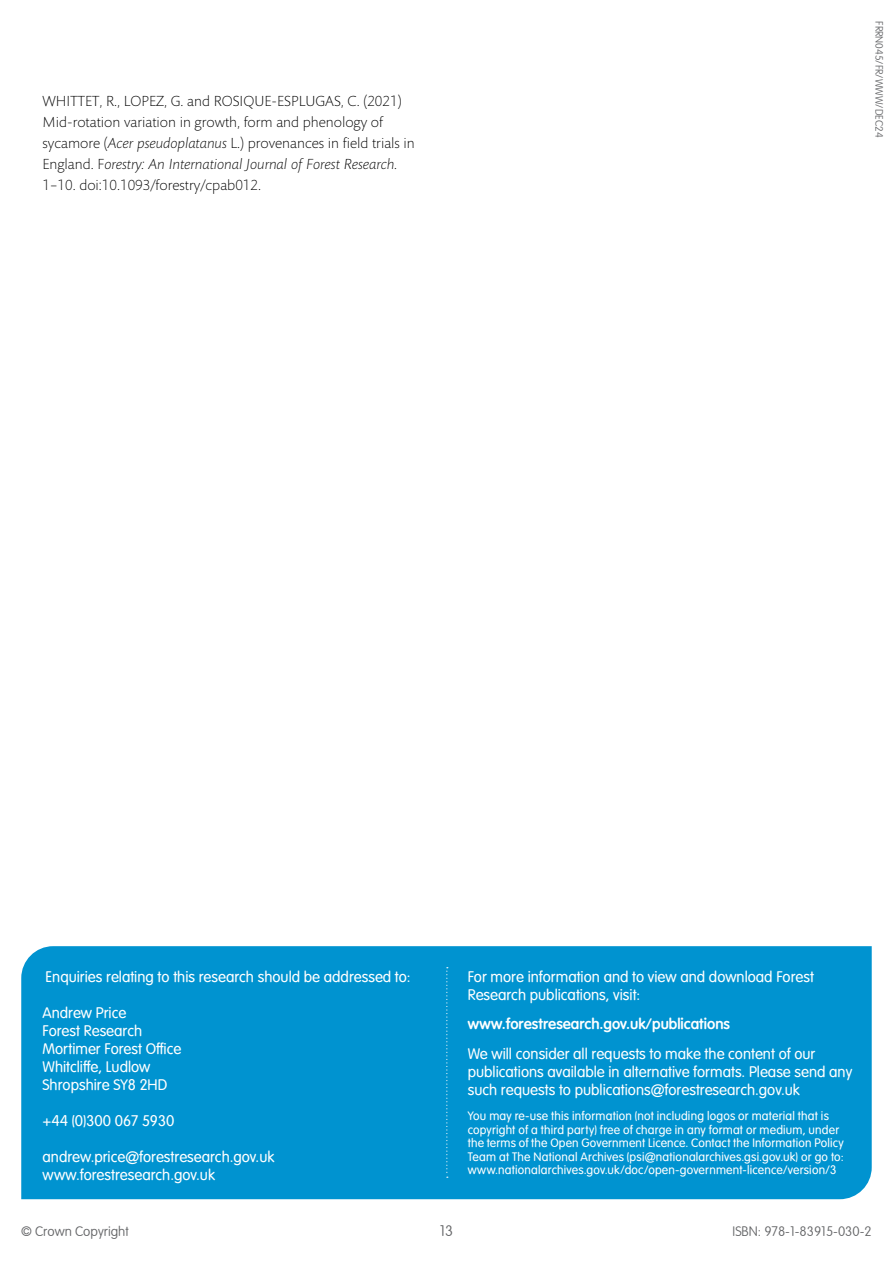
<style>
.page{position:relative;width:893px;height:1263px;background:#fff}
.page>*{position:absolute;margin:0;border:0;box-sizing:border-box;transform-origin:0 0}
.t1{font:15px/18px "VAG Rounded Next";color:#fff}
.Body_text{font:300 15px/21px "Mundo Sans Pro";color:#000}
.t2{font:600 15px "VAG Rounded Next";color:#fff}
.t3{font:300 15px "VAG Rounded Next";color:#636466}
.t4{font:300 13.5px "VAG Rounded Next";color:#636466}
.t5{font:12px/13.5px "VAG Rounded Next";letter-spacing:.015em;color:#fff}
.t6{font:300 10.5px "VAG Rounded Next";color:#636466}
.s1{font-style:italic}
</style>
<div class="page">
<div style="left:21px;top:946px;width:851px;height:253px;background:#0093d0"></div>
<svg style="left:446px;top:967px;width:2px;height:211px"></svg>
<p class="Body_text" style="left:43px;top:90px;width:374px">WHITTET, R., LOPEZ, G. and ROSIQUE-ESPLUGAS, C. (2021)<br>Mid-rotation variation in growth, form and phenology of sycamore (<span class="s1">Acer pseudoplatanus</span> L.) provenances in field trials in England. F<span class="s1">orestry: An International Journal of Forest Research.<br></span>1–10. doi:10.1093/forestry/cpab012.</p>
<p class="t6" style="left:885px;top:21px;width:118px;rotate:90deg">FRRN045/FR/WWW/DEC24</p>
<p class="t1" style="left:46px;top:968px;width:367px">Enquiries relating to this research should be addressed to:</p>
<p class="t1" style="left:43px;top:1004px;width:140px">Andrew Price<br>Forest Research<br>Mortimer Forest Office<br>Whitcliffe, Ludlow<br>Shropshire SY8 2HD</p>
<p class="t1" style="left:43px;top:1112px;width:133px">+44 (0)300 067 5930</p>
<p class="t1" style="left:43px;top:1148px;width:233px">andrew.price@forestresearch.gov.uk www.forestresearch.gov.uk</p>
<p class="t4" style="left:21px;top:1223px;width:109px">© Crown Copyright</p>
<p class="t1" style="left:468px;top:968px;width:348px">For more information and to view and download Forest<br>Research publications, visit:</p>
<p class="t2" style="left:468px;top:1014px;width:264px">www.forestresearch.gov.uk/publications</p>
<p class="t1" style="left:468px;top:1045px;width:386px">We will consider all requests to make the content of our publications available in alternative formats. Please send any such requests to publications@forestresearch.gov.uk</p>
<p class="t5" style="left:468px;top:1109px;width:377px">You may re-use this information (not including logos or material that is copyright of a third party) free of charge in any format or medium, under the terms of the Open Government Licence. Contact the Information Policy Team at The National Archives (psi@nationalarchives.gsi.gov.uk) or go to: www.nationalarchives.gov.uk/doc/open-government-licence/version/3</p>
<p class="t3" style="left:440px;top:1222px;width:15px">13</p>
<p class="t4" style="left:733px;top:1223px;width:141px">ISBN: 978-1-83915-030-2</p>
</div>
